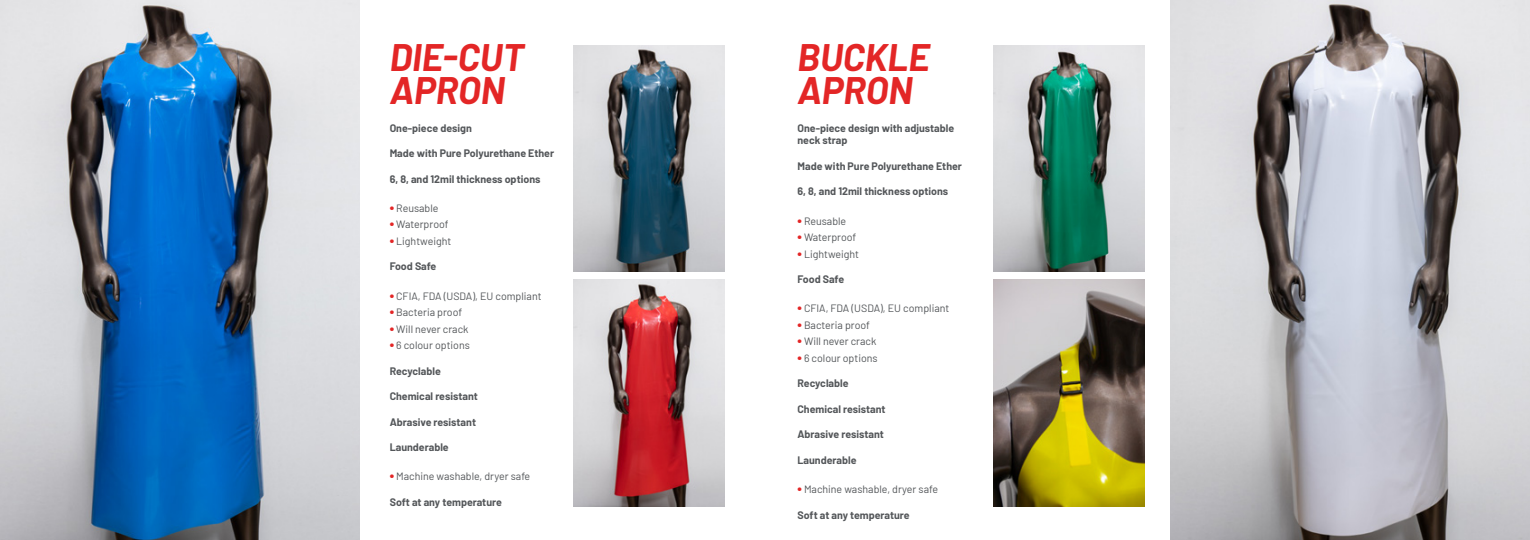
<style>
.page{position:relative;width:1530px;height:540px;background:#fff}
.page>*{position:absolute;margin:0;border:0;box-sizing:border-box;transform-origin:0 0}
.t1{font:italic 700 37.5px "Barlow";color:#e32626}
.t2{font:700 10.62px "Barlow";color:#535659}
.t3{font:10.62px "Barlow";color:#535659}
.s1{font-weight:800;font-size:13.75px;color:#e32626}
</style>
<div class="page">
<img style="left:0;top:0;width:360px;height:540px">
<img style="left:573px;top:45px;width:151px;height:227px">
<img style="left:993px;top:45px;width:151px;height:227px">
<img style="left:573px;top:280px;width:151px;height:226px">
<img style="left:993px;top:280px;width:151px;height:226px">
<img style="left:1170px;top:0;width:360px;height:540px">
<p class="t1" style="left:390px;top:30px;width:136px">DIE-CUT</p>
<p class="t1" style="left:390px;top:62px;width:117px">APRON</p>
<p class="t2" style="left:390px;top:120px;width:84px">One-piece design</p>
<p class="t2" style="left:390px;top:145px;width:166px">Made with Pure Polyurethane Ether</p>
<p class="t2" style="left:390px;top:171px;width:152px">6, 8, and 12mil thickness options</p>
<p class="t3" style="left:390px;top:200px;width:50px"><span class="s1">•</span> Reusable</p>
<p class="t3" style="left:390px;top:217px;width:60px"><span class="s1">•</span> Waterproof</p>
<p class="t3" style="left:390px;top:233px;width:63px"><span class="s1">•</span> Lightweight</p>
<p class="t2" style="left:390px;top:259px;width:48px">Food Safe</p>
<p class="t3" style="left:390px;top:288px;width:153px"><span class="s1">•</span> CFIA, FDA (USDA), EU compliant</p>
<p class="t3" style="left:390px;top:304px;width:74px"><span class="s1">•</span> Bacteria proof</p>
<p class="t3" style="left:390px;top:321px;width:80px"><span class="s1">•</span> Will never crack</p>
<p class="t3" style="left:390px;top:337px;width:82px"><span class="s1">•</span> 6 colour options</p>
<p class="t2" style="left:390px;top:363px;width:53px">Recyclable</p>
<p class="t2" style="left:390px;top:388px;width:90px">Chemical resistant</p>
<p class="t2" style="left:390px;top:414px;width:88px">Abrasive resistant</p>
<p class="t2" style="left:390px;top:439px;width:61px">Launderable</p>
<p class="t3" style="left:390px;top:469px;width:142px"><span class="s1">•</span> Machine washable, dryer safe</p>
<p class="t2" style="left:390px;top:494px;width:114px">Soft at any temperature</p>
<p class="t1" style="left:798px;top:30px;width:134px">BUCKLE</p>
<p class="t1" style="left:798px;top:62px;width:117px">APRON</p>
<p class="t2" style="left:798px;top:120px;width:158px">One-piece design with adjustable</p>
<p class="t2" style="left:798px;top:133px;width:52px">neck strap</p>
<p class="t2" style="left:798px;top:158px;width:166px">Made with Pure Polyurethane Ether</p>
<p class="t2" style="left:798px;top:184px;width:152px">6, 8, and 12mil thickness options</p>
<p class="t3" style="left:798px;top:213px;width:50px"><span class="s1">•</span> Reusable</p>
<p class="t3" style="left:798px;top:229px;width:60px"><span class="s1">•</span> Waterproof</p>
<p class="t3" style="left:798px;top:246px;width:63px"><span class="s1">•</span> Lightweight</p>
<p class="t2" style="left:798px;top:271px;width:48px">Food Safe</p>
<p class="t3" style="left:798px;top:301px;width:153px"><span class="s1">•</span> CFIA, FDA (USDA), EU compliant</p>
<p class="t3" style="left:798px;top:317px;width:74px"><span class="s1">•</span> Bacteria proof</p>
<p class="t3" style="left:798px;top:334px;width:80px"><span class="s1">•</span> Will never crack</p>
<p class="t3" style="left:798px;top:350px;width:82px"><span class="s1">•</span> 6 colour options</p>
<p class="t2" style="left:798px;top:376px;width:53px">Recyclable</p>
<p class="t2" style="left:798px;top:401px;width:90px">Chemical resistant</p>
<p class="t2" style="left:798px;top:427px;width:88px">Abrasive resistant</p>
<p class="t2" style="left:798px;top:452px;width:61px">Launderable</p>
<p class="t3" style="left:798px;top:481px;width:142px"><span class="s1">•</span> Machine washable, dryer safe</p>
<p class="t2" style="left:798px;top:507px;width:114px">Soft at any temperature</p>
</div>
